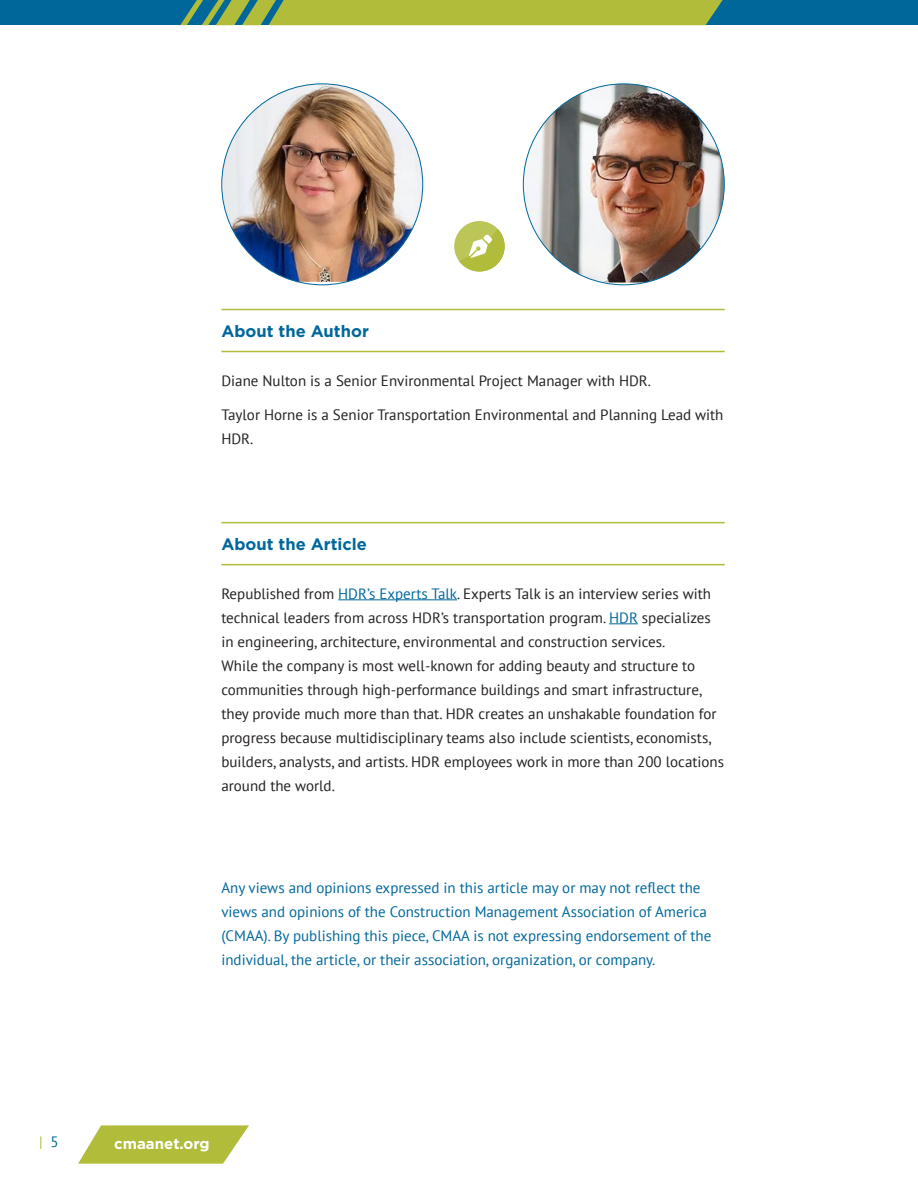
<style>
.page{position:relative;width:918px;height:1188px;background:#fff}
.page>*{position:absolute;margin:0;border:0;box-sizing:border-box;transform-origin:0 0}
.Heading_2{font:700 16.5px "Gotham";color:#00679b}
.BodyText{font:15px/24px "PT Sans";color:#231f20}
.Heading_4{font:15px/24px "PT Sans";color:#00679b}
.t1{font:700 15px "Gotham";color:#fff}
.t2{font:15px "PT Sans";color:#b0bc3a}
.s1{color:#00679b}
</style>
<div class="page">
<svg style="left:78px;top:1125px;width:171px;height:39px;background:#bcc659"></svg>
<div style="left:0;top:0;width:918px;height:25px;background:#00679b"></div>
<svg style="left:180px;top:0;width:543px;height:25px;background:#9db343"></svg>
<hr style="left:221px;top:309px;width:504px;height:1px;background:#b0bc3a">
<hr style="left:221px;top:351px;width:504px;height:1px;background:#b0bc3a">
<hr style="left:221px;top:522px;width:504px;height:1px;background:#b0bc3a">
<hr style="left:221px;top:564px;width:504px;height:1px;background:#b0bc3a">
<hr style="left:338px;top:599px;width:119px;height:1px;background:#00679b">
<svg style="left:609px;top:623px;width:29px;height:1px"></svg>
<img style="left:222px;top:84px;width:201px;height:198px">
<img style="left:523px;top:84px;width:201px;height:199px">
<svg style="left:454px;top:221px;width:51px;height:51px"></svg>
<svg style="left:459px;top:229px;width:46px;height:43px"></svg>
<p class="Heading_2" style="left:221px;top:320px;width:149px">About the Author</p>
<p class="BodyText" style="left:221px;top:368px;width:431px">Diane Nulton is a Senior Environmental Project Manager with HDR.</p>
<p class="BodyText" style="left:221px;top:403px;width:504px">Taylor Horne is a Senior Transportation Environmental and Planning Lead with<br>HDR.</p>
<p class="Heading_2" style="left:221px;top:534px;width:147px">About the Article</p>
<p class="BodyText" style="left:221px;top:581px;width:504px">Republished from <span class="s1">HDR’s Experts Talk</span>. Experts Talk is an interview series with technical leaders from across HDR’s transportation program. <span class="s1">HDR</span> specializes in engineering, architecture, environmental and construction services.<br>While the company is most well-known for adding beauty and structure to communities through high-performance buildings and smart infrastructure, they provide much more than that. HDR creates an unshakable foundation for progress because multidisciplinary teams also include scientists, economists, builders, analysts, and artists. HDR employees work in more than 200 locations around the world.</p>
<p class="Heading_4" style="left:221px;top:875px;width:492px">Any views and opinions expressed in this article may or may not reflect the views and opinions of the Construction Management Association of America (CMAA). By publishing this piece, CMAA is not expressing endorsement of the individual, the article, or their association, organization, or company.</p>
<p class="t2" style="left:39px;top:1132px;width:21px">| <span class="s1">5</span></p>
<p class="t1" style="left:114px;top:1134px;width:97px">cmaanet.org</p>
</div>
